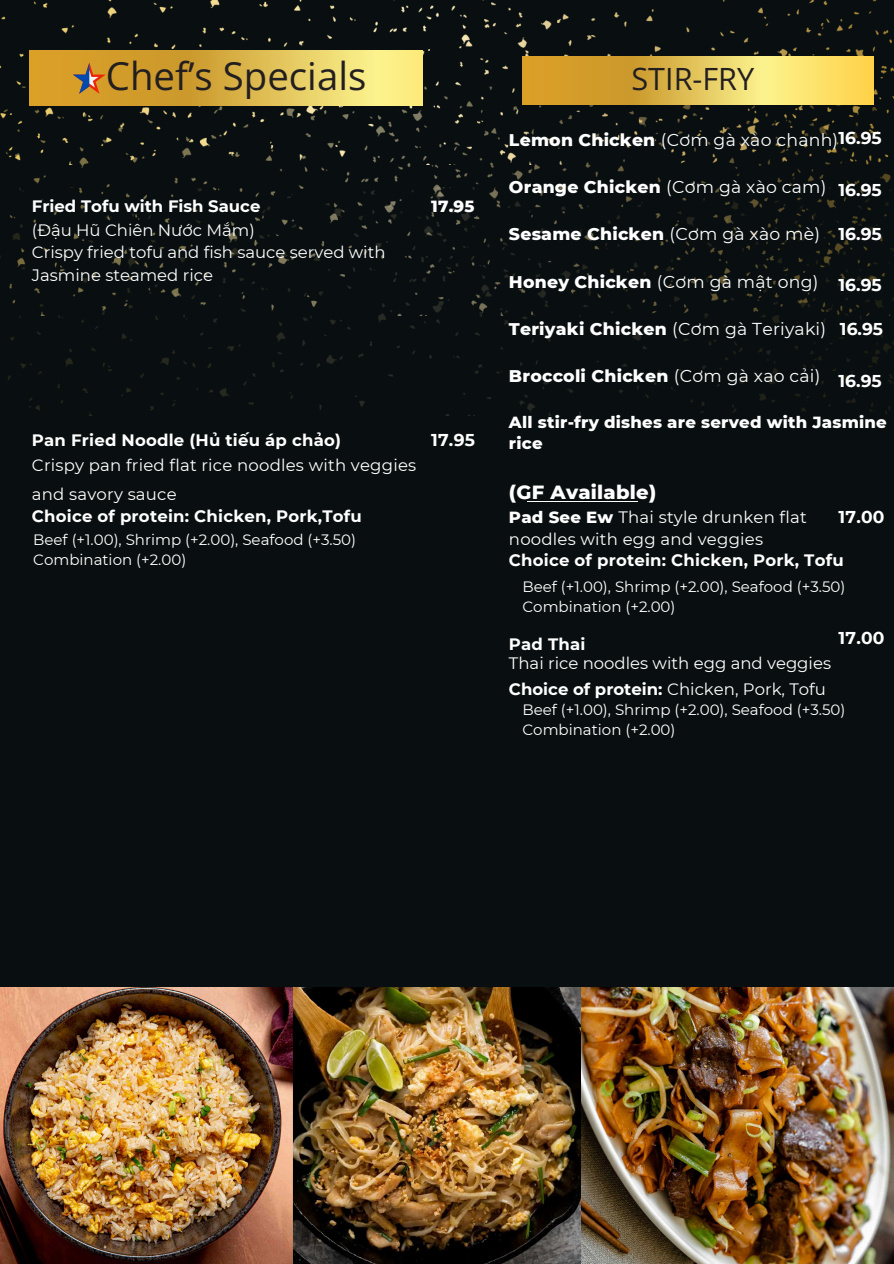
<style>
.page{position:relative;width:894px;height:1264px;background:#fff}
.page>*{position:absolute;margin:0;border:0;box-sizing:border-box;transform-origin:0 0}
.t1{font:38.4px "Open Sans";color:#231f20}
.t2{font:30.6px "Open Sans";color:#231f20}
.t3{font:800 19.5px "Montserrat";letter-spacing:.015em;color:#fff}
.t4{font:800 17.25px "Montserrat";letter-spacing:.015em;color:#fff}
.t5{font:17.25px "Montserrat";letter-spacing:.015em;color:#fff}
.t6{font:700 17.1px "Montserrat";color:#fff}
.t7{font:16.5px/22.8px "Montserrat";color:#fff}
.t8{font:700 16.5px "Montserrat";letter-spacing:.015em;color:#fff}
.t9{font:800 16.5px/21.3px "Montserrat";letter-spacing:.015em;color:#fff}
.t10{font:15px "Montserrat";color:#fff}
.s1{font-weight:700}
.s2{font-weight:800}
.s3{font-weight:700;font-size:17.1px}
.s4{font-weight:400}
</style>
<div class="page">
<div style="left:0;top:0;width:893px;height:1263px;background:#090f10"></div>
<img style="left:8px;top:248px;width:885px;height:167px">
<img style="left:0;top:165px;width:892px;height:150px">
<img style="left:0;top:0;width:893px;height:165px">
<svg style="left:30px;top:50px;width:400px;height:59px;background:#d1af4a"></svg>
<svg style="left:73px;top:63px;width:33px;height:31px"></svg>
<img style="left:0;top:987px;width:893px;height:276px">
<hr style="left:527px;top:501px;width:111px;height:1px;background:#fff">
<svg style="left:522px;top:56px;width:351px;height:48px;background:#e6c151"></svg>
<h4 class="t1" style="left:106px;top:49px;width:262px">Chef’s Specials</h4>
<h1 class="t7" style="left:32px;top:195px;width:355px"><span class="s1">Fried Tofu with Fish Sauce<br></span>(Đậu Hũ Chiên Nước Mắm)<br>Crispy fried tofu and fish sauce served with<br>Jasmine steamed rice</h1>
<h5 class="t9" style="left:431px;top:195px;width:45px">17.95</h5>
<h5 class="t8" style="left:32px;top:430px;width:310px">Pan Fried Noodle (Hủ tiếu áp chảo)</h5>
<h4 class="t6" style="left:431px;top:430px;width:45px">17.95</h4>
<h4 class="t7" style="left:32px;top:450px;width:386px;line-height:29.2px">Crispy pan fried flat rice noodles with veggies and savory sauce</h4>
<h4 class="t8" style="left:32px;top:505px;width:331px">Choice of protein: Chicken, Pork,Tofu</h4>
<p class="t10" style="left:33px;top:530px;width:324px">Beef (+1.00), Shrimp (+2.00), Seafood (+3.50)</p>
<p class="t10" style="left:33px;top:550px;width:154px">Combination (+2.00)</p>
<p class="t2" style="left:631px;top:58px;width:124px">STIR-FRY</p>
<h5 class="t5" style="left:509px;top:129px;width:374px"><span class="s2">Lemon Chicken</span> (Cơm gà xào chanh)<span class="s3">16.95</span></h5>
<h4 class="t4" style="left:509px;top:176px;width:319px">Orange Chicken <span class="s4">(Cơm gà xào cam)</span></h4>
<h5 class="t4" style="left:509px;top:224px;width:312px">Sesame Chicken <span class="s4">(Cơm gà xào mè)</span></h5>
<h4 class="t5" style="left:509px;top:271px;width:311px"><span class="s2">Honey Chicken</span> (Cơm gà mật ong)</h4>
<h5 class="t4" style="left:509px;top:318px;width:318px">Teriyaki Chicken <span class="s4">(Cơm gà Teriyaki)</span></h5>
<h4 class="t4" style="left:509px;top:365px;width:313px">Broccoli Chicken <span class="s4">(Cơm gà xao cải)</span></h4>
<h5 class="t9" style="left:509px;top:411px;width:379px">All stir-fry dishes are served with Jasmine rice</h5>
<h5 class="t6" style="left:838px;top:179px;width:45px">16.95</h5>
<h3 class="t6" style="left:838px;top:224px;width:45px">16.95</h3>
<p class="t6" style="left:838px;top:274px;width:45px">16.95</p>
<h4 class="t6" style="left:839px;top:318px;width:45px">16.95</h4>
<h5 class="t6" style="left:838px;top:371px;width:45px">16.95</h5>
<h4 class="t3" style="left:509px;top:479px;width:149px">(GF Available)</h4>
<h4 class="t6" style="left:838px;top:506px;width:47px">17.00</h4>
<h4 class="t7" style="left:509px;top:507px;width:336px;line-height:21.3px"><span class="s2">Pad See Ew</span> Thai style drunken flat noodles with egg and veggies<br><span class="s1">Choice of protein: Chicken, Pork, Tofu</span></h4>
<p class="t10" style="left:522px;top:577px;width:324px">Beef (+1.00), Shrimp (+2.00), Seafood (+3.50)</p>
<p class="t10" style="left:522px;top:597px;width:154px">Combination (+2.00)</p>
<h5 class="t8" style="left:509px;top:633px;width:78px">Pad Thai</h5>
<p class="t6" style="left:838px;top:627px;width:47px">17.00</p>
<h5 class="t7" style="left:509px;top:650px;width:323px;line-height:25.8px">Thai rice noodles with egg and veggies<br><span class="s1">Choice of protein:</span> Chicken, Pork, Tofu</h5>
<p class="t10" style="left:522px;top:700px;width:324px">Beef (+1.00), Shrimp (+2.00), Seafood (+3.50)</p>
<p class="t10" style="left:522px;top:721px;width:154px">Combination (+2.00)</p>
</div>
